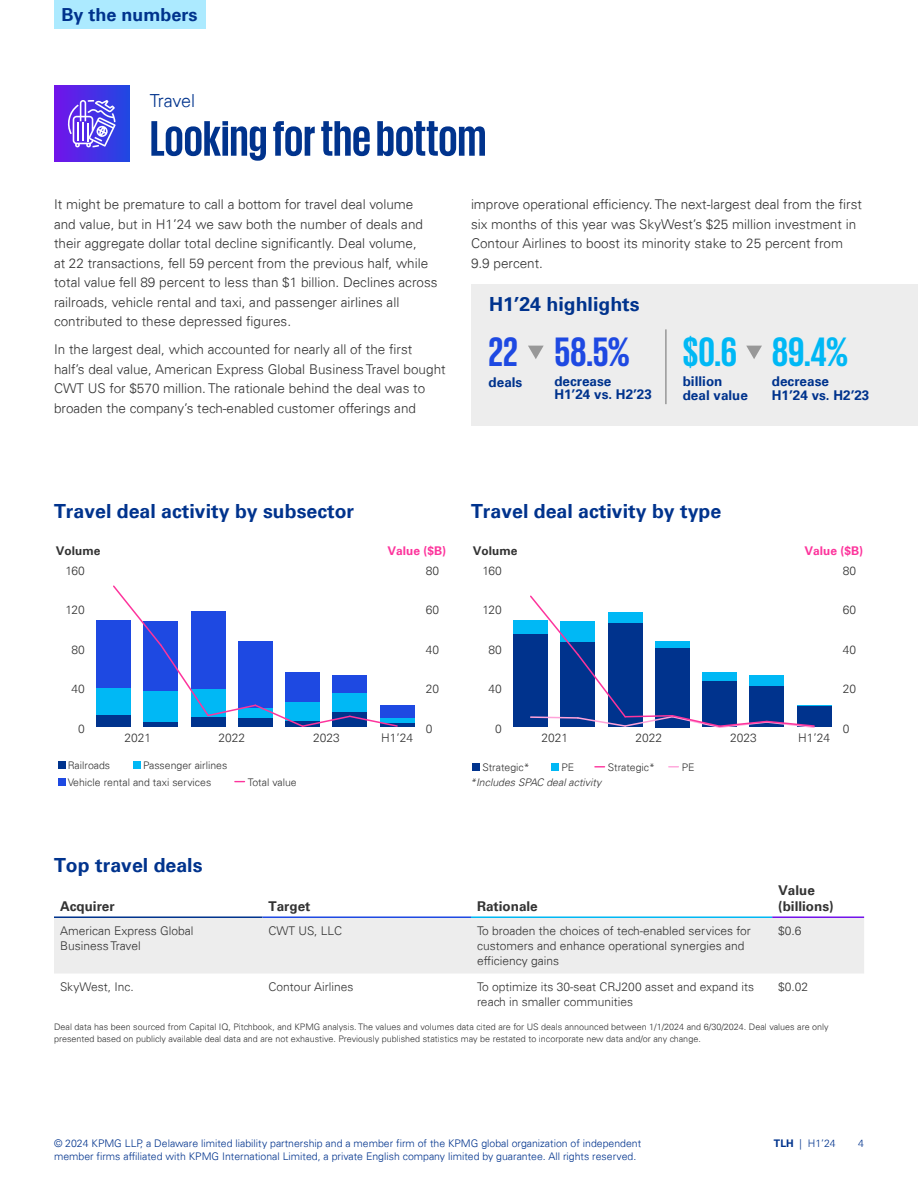
<style>
.page{position:relative;width:918px;height:1188px;background:#fff}
.page>*{position:absolute;margin:0;border:0;box-sizing:border-box;transform-origin:0 0}
.t1{font:700 51px "KPMG";color:#00338d}
.t2{font:700 42px "KPMG";color:#00b8f5}
.t3{font:700 42px "KPMG";color:#1e49e2}
.t4{font:700 19.5px "Univers";color:#00338d}
.t5{font:700 18px "Univers";color:#00338d}
.t6{font:300 18px "Univers 45";letter-spacing:-.02em;color:#00338d}
.t7{font:300 13.5px/19.5px "Univers 45";color:#333}
.t8{font:700 13.5px/13.5px "Univers";color:#00338d}
.t9{font:700 13.5px/16.5px "Univers";color:#333}
.t10{font:300 12px/15px "Univers 45";color:#333}
.t11{font:700 12px "Univers";color:#fd349c}
.t12{font:700 12px "Univers";letter-spacing:-.005em;color:#333}
.t13{font:300 10.5px "Univers 45";color:#00338d}
.t14{font:300 10.5px/16.8px "Univers 45";color:#333}
.t15{font:italic 300 10.5px "Univers 45";color:#333}
.t16{font:300 9px/12px "Univers 45";color:#333}
.s1{font-family:"Univers";font-weight:700}
</style>
<div class="page">
<div style="left:54px;top:918px;width:810px;height:55px;background:#ededed"></div>
<hr style="left:54px;top:916px;width:208px;height:2px;background:#00338d">
<hr style="left:471px;top:916px;width:301px;height:2px;background:#00b8f5">
<hr style="left:262px;top:916px;width:209px;height:2px;background:#1e49e2">
<hr style="left:772px;top:916px;width:92px;height:2px;background:#7213ea">
<div style="left:97px;top:621px;width:34px;height:67px;background:#1e49e2"></div>
<div style="left:380px;top:705px;width:34px;height:13px;background:#1e49e2"></div>
<div style="left:97px;top:688px;width:34px;height:27px;background:#00b8f5"></div>
<div style="left:380px;top:718px;width:34px;height:5px;background:#00b8f5"></div>
<div style="left:97px;top:715px;width:34px;height:12px;background:#00338d"></div>
<hr style="left:380px;top:723px;width:34px;height:4px;background:#00338d">
<svg style="left:112px;top:585px;width:286px;height:142px"></svg>
<div style="left:58px;top:761px;width:7px;height:8px;background:#00338d"></div>
<div style="left:133px;top:761px;width:8px;height:8px;background:#00b8f5"></div>
<div style="left:58px;top:778px;width:7px;height:7px;background:#1e49e2"></div>
<div style="left:514px;top:621px;width:34px;height:13px;background:#00b8f5"></div>
<hr style="left:797px;top:705px;width:34px;height:1px;background:#00b8f5">
<div style="left:514px;top:634px;width:34px;height:93px;background:#00338d"></div>
<div style="left:797px;top:706px;width:34px;height:21px;background:#00338d"></div>
<svg style="left:529px;top:595px;width:286px;height:133px"></svg>
<div style="left:473px;top:763px;width:7px;height:7px;background:#00338d"></div>
<div style="left:552px;top:763px;width:7px;height:7px;background:#00b8f5"></div>
<div style="left:471px;top:284px;width:447px;height:141px;background:#ededed"></div>
<svg style="left:528px;top:346px;width:16px;height:13px"></svg>
<svg style="left:746px;top:346px;width:16px;height:13px"></svg>
<hr style="left:665px;top:329px;width:2px;height:75px;background:#989898">
<div style="left:54px;top:86px;width:76px;height:75px;background:linear-gradient(to right,#7213ea,#2048e2)"></div>
<div style="left:54px;top:0;width:151px;height:28px;background:#aceaff"></div>
<svg style="left:66px;top:99px;width:50px;height:49px"></svg>
<h3 class="t5" style="left:62px;top:4px;width:138px">By the numbers</h3>
<h3 class="t6" style="left:150px;top:90px;width:47px">Travel</h3>
<h1 class="t1" style="left:150px;top:113px;width:338px">Looking for the bottom</h1>
<p class="t7" style="left:54px;top:195px;width:385px">It might be premature to call a bottom for travel deal volume and value, but in H1’24 we saw both the number of deals and their aggregate dollar total decline significantly. Deal volume,<br>at 22 transactions, fell 59 percent from the previous half, while total value fell 89 percent to less than $1 billion. Declines across railroads, vehicle rental and taxi, and passenger airlines all contributed to these depressed figures.</p>
<p class="t7" style="left:54px;top:340px;width:393px">In the largest deal, which accounted for nearly all of the first half’s deal value, American Express Global Business Travel bought CWT US for $570 million. The rationale behind the deal was to broaden the company’s tech-enabled customer offerings and</p>
<p class="t7" style="left:471px;top:195px;width:393px">improve operational efficiency. The next-largest deal from the first six months of this year was SkyWest’s $25 million investment in Contour Airlines to boost its minority stake to 25 percent from 9.9 percent.</p>
<h3 class="t4" style="left:489px;top:292px;width:152px">H1’24 highlights</h3>
<h2 class="t3" style="left:489px;top:331px;width:31px">22</h2>
<h2 class="t2" style="left:683px;top:331px;width:56px">$0.6</h2>
<p class="t8" style="left:489px;top:376px;width:35px">deals</p>
<p class="t8" style="left:683px;top:375px;width:67px">billion deal value</p>
<h2 class="t3" style="left:554px;top:330px;width:77px">58.5%</h2>
<h2 class="t2" style="left:772px;top:331px;width:78px">89.4%</h2>
<p class="t8" style="left:554px;top:375px;width:99px">decrease<br>H1’24 vs. H2’23</p>
<p class="t8" style="left:772px;top:375px;width:99px">decrease<br>H1’24 vs. H2’23</p>
<h3 class="t4" style="left:54px;top:499px;width:302px">Travel deal activity by subsector</h3>
<h3 class="t4" style="left:471px;top:500px;width:252px">Travel deal activity by type</h3>
<p class="t12" style="left:56px;top:543px;width:46px">Volume</p>
<p class="t11" style="left:387px;top:543px;width:60px">Value ($B)</p>
<p class="t12" style="left:473px;top:543px;width:46px">Volume</p>
<p class="t11" style="left:804px;top:543px;width:60px">Value ($B)</p>
<p class="t10" style="left:65px;top:563px;width:21px">160</p>
<p class="t10" style="left:426px;top:563px;width:15px">80</p>
<p class="t10" style="left:482px;top:563px;width:21px">160</p>
<p class="t10" style="left:843px;top:563px;width:15px">80</p>
<p class="t10" style="left:65px;top:603px;width:21px">120</p>
<p class="t10" style="left:426px;top:603px;width:15px">60</p>
<p class="t10" style="left:482px;top:603px;width:21px">120</p>
<p class="t10" style="left:843px;top:603px;width:15px">60</p>
<p class="t10" style="left:72px;top:642px;width:15px">80</p>
<p class="t10" style="left:426px;top:642px;width:15px">40</p>
<p class="t10" style="left:489px;top:642px;width:15px">80</p>
<p class="t10" style="left:843px;top:642px;width:15px">40</p>
<p class="t10" style="left:72px;top:682px;width:15px">40</p>
<p class="t10" style="left:426px;top:682px;width:15px">20</p>
<p class="t10" style="left:489px;top:682px;width:15px">40</p>
<p class="t10" style="left:843px;top:682px;width:15px">20</p>
<p class="t10" style="left:78px;top:721px;width:8px">0</p>
<p class="t10" style="left:124px;top:730px;width:28px">2021</p>
<p class="t10" style="left:218px;top:730px;width:28px">2022</p>
<p class="t10" style="left:313px;top:730px;width:28px">2023</p>
<p class="t10" style="left:381px;top:730px;width:34px">H1’24</p>
<p class="t10" style="left:426px;top:721px;width:8px">0</p>
<p class="t10" style="left:495px;top:721px;width:8px">0</p>
<p class="t10" style="left:541px;top:730px;width:28px">2021</p>
<p class="t10" style="left:635px;top:730px;width:28px">2022</p>
<p class="t10" style="left:730px;top:730px;width:28px">2023</p>
<p class="t10" style="left:798px;top:730px;width:34px">H1’24</p>
<p class="t10" style="left:843px;top:721px;width:8px">0</p>
<p class="t14" style="left:68px;top:757px;width:44px">Railroads</p>
<p class="t14" style="left:68px;top:757px;width:161px;text-indent:75px">Passenger airlines<br>Vehicle rental and taxi services</p>
<p class="t14" style="left:248px;top:774px;width:50px">Total value</p>
<p class="t14" style="left:482px;top:759px;width:49px">Strategic*</p>
<p class="t14" style="left:562px;top:759px;width:14px">PE</p>
<p class="t14" style="left:608px;top:759px;width:49px">Strategic*</p>
<p class="t14" style="left:682px;top:759px;width:14px">PE</p>
<p class="t15" style="left:470px;top:776px;width:133px">*Includes SPAC deal activity</p>
<h3 class="t4" style="left:54px;top:853px;width:150px">Top travel deals</h3>
<p class="t9" style="left:60px;top:899px;width:56px">Acquirer</p>
<p class="t9" style="left:268px;top:899px;width:44px">Target</p>
<p class="t9" style="left:477px;top:899px;width:62px">Rationale</p>
<p class="t9" style="left:778px;top:882px;width:57px">Value (billions)</p>
<p class="t10" style="left:60px;top:923px;width:135px">American Express Global<br>Business Travel</p>
<p class="t10" style="left:268px;top:923px;width:75px">CWT US, LLC</p>
<p class="t10" style="left:477px;top:923px;width:275px">To broaden the choices of tech-enabled services for customers and enhance operational synergies and efficiency gains</p>
<p class="t10" style="left:778px;top:923px;width:25px">$0.6</p>
<p class="t10" style="left:60px;top:979px;width:75px">SkyWest, Inc.</p>
<p class="t10" style="left:268px;top:979px;width:87px">Contour Airlines</p>
<p class="t10" style="left:477px;top:979px;width:279px">To optimize its 30-seat CRJ200 asset and expand its reach in smaller communities</p>
<p class="t10" style="left:778px;top:979px;width:32px">$0.02</p>
<p class="t16" style="left:54px;top:1020px;width:776px">Deal data has been sourced from Capital IQ, Pitchbook, and KPMG analysis. The values and volumes data cited are for US deals announced between 1/1/2024 and 6/30/2024. Deal values are only presented based on publicly available deal data and are not exhaustive. Previously published statistics may be restated to incorporate new data and/or any change.</p>
<p class="t13" style="left:774px;top:1137px;width:63px"><span class="s1">TLH</span> | H1’24</p>
<p class="t13" style="left:54px;top:1137px;width:589px">© 2024 KPMG LLP, a Delaware limited liability partnership and a member firm of the KPMG global organization of independent</p>
<p class="t13" style="left:858px;top:1137px;width:7px">4</p>
<p class="t13" style="left:54px;top:1150px;width:584px">member firms affiliated with KPMG International Limited, a private English company limited by guarantee. All rights reserved.</p>
</div>
